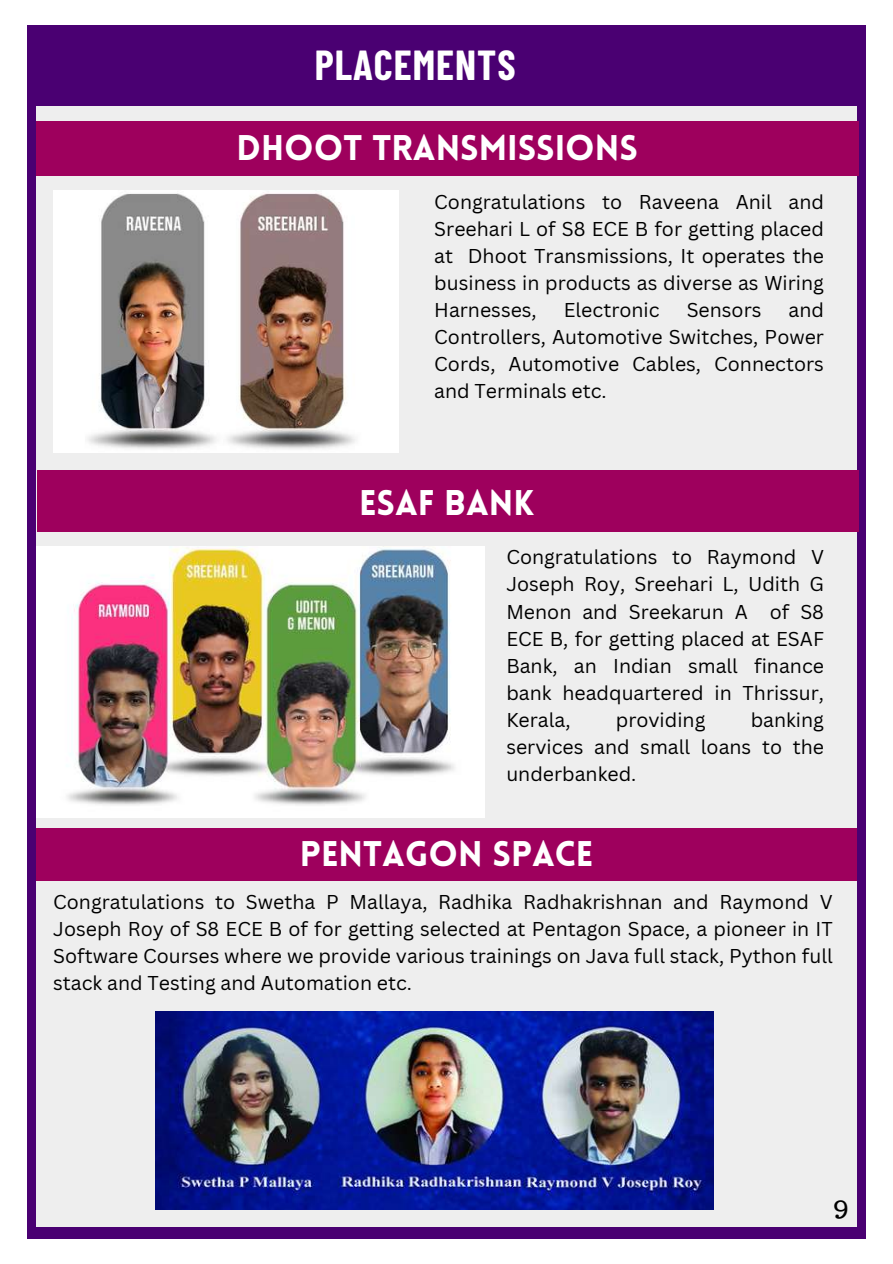
<style>
.page{position:relative;width:893px;height:1264px;background:#fff}
.page>*{position:absolute;margin:0;border:0;box-sizing:border-box;transform-origin:0 0}
.t1{font:700 40.95px "Barlow Condensed";letter-spacing:.025em;color:#fff}
.t2{font:900 34.8px "Lovelo";color:#fff}
.t3{font:27px "Trocchi";color:#000}
.t4{font:19.5px/27px "Canva Sans";color:#000;text-align:justify}
</style>
<div class="page">
<div style="left:28px;top:25px;width:837px;height:1213px;background:#4a0072"></div>
<div style="left:37px;top:106px;width:819px;height:1120px;background:#eee"></div>
<div style="left:37px;top:470px;width:821px;height:61px;background:#9e005d"></div>
<div style="left:37px;top:122px;width:821px;height:54px;background:#9e005d"></div>
<div style="left:37px;top:828px;width:820px;height:52px;background:#9e005d"></div>
<img style="left:155px;top:1011px;width:558px;height:198px">
<img style="left:53px;top:190px;width:346px;height:263px">
<img style="left:37px;top:546px;width:447px;height:271px">
<h1 class="t1" style="left:314px;top:39px;width:202px">PLACEMENTS</h1>
<h2 class="t2" style="left:237px;top:133px;width:402px">DHOOT TRANSMISSIONS</h2>
<p class="t4" style="left:434px;top:188px;width:391px">Congratulations to Raveena Anil and Sreehari L of S8 ECE B for getting placed at Dhoot Transmissions, It operates the business in products as diverse as Wiring Harnesses,</p>
<p class="t4" style="left:434px;top:296px;width:391px;text-indent:354px">and Controllers, Automotive Switches, Power Cords, Automotive Cables, Connectors and Terminals etc.</p>
<p class="t4" style="left:563px;top:296px;width:97px">Electronic</p>
<p class="t4" style="left:686px;top:296px;width:76px">Sensors</p>
<h2 class="t2" style="left:359px;top:489px;width:177px">ESAF BANK</h2>
<p class="t4" style="left:506px;top:543px;width:319px">Congratulations to Raymond V Joseph Roy, Sreehari L, Udith G Menon and Sreekarun A of S8<br>ECE B, for getting placed at ESAF Bank, an Indian small finance bank headquartered in Thrissur, Kerala,</p>
<p class="t4" style="left:506px;top:705px;width:319px;text-indent:244px">banking services and small loans to the underbanked.</p>
<p class="t4" style="left:615px;top:705px;width:91px">providing</p>
<h2 class="t2" style="left:300px;top:840px;width:295px">PENTAGON SPACE</h2>
<p class="t4" style="left:53px;top:887px;width:781px">Congratulations to Swetha P Mallaya, Radhika Radhakrishnan and Raymond V Joseph Roy of S8 ECE B of for getting selected at Pentagon Space, a pioneer in IT Software Courses where we provide various trainings on Java full stack, Python full stack and Testing and Automation etc.</p>
<h3 class="t3" style="left:832px;top:1187px;width:18px">9</h3>
</div>
